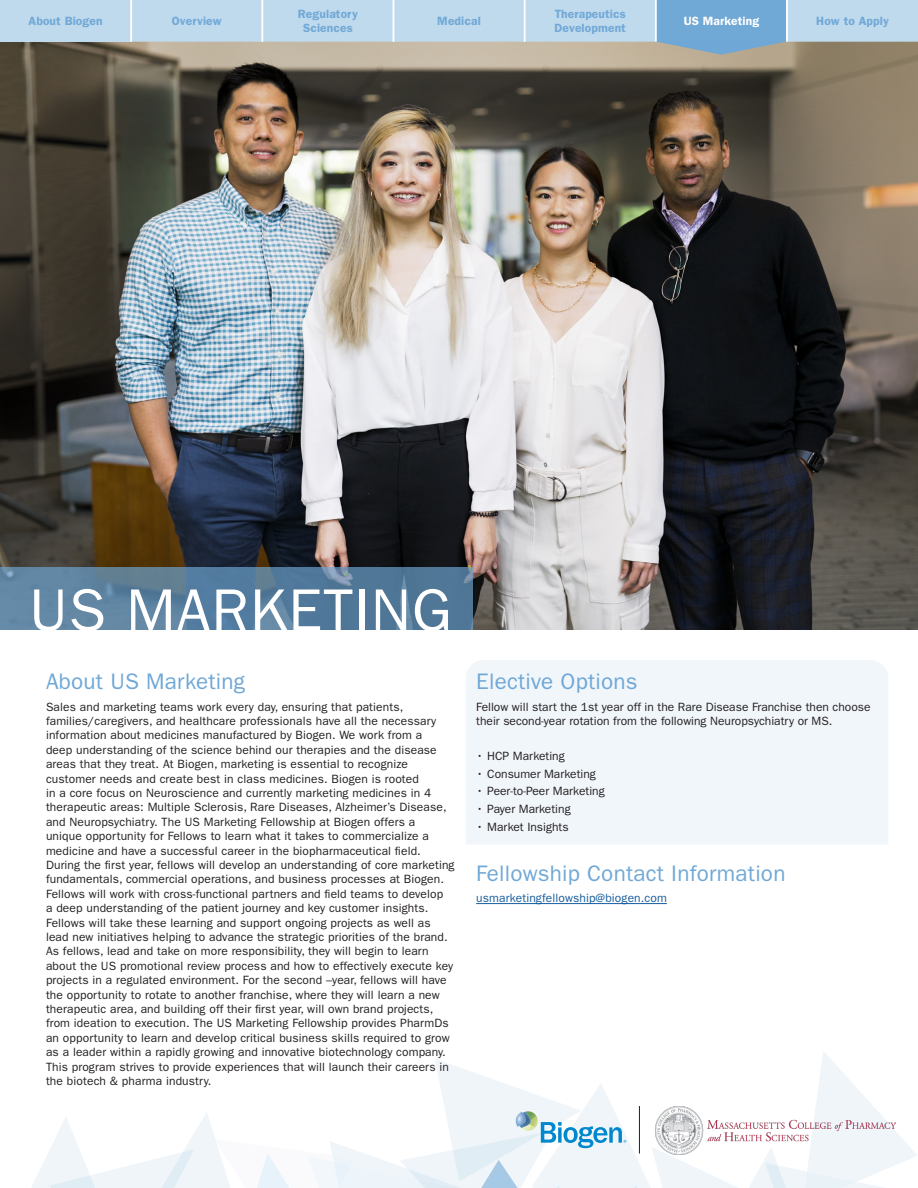
<style>
.page{position:relative;width:918px;height:1188px;background:#fff}
.page>*{position:absolute;margin:0;border:0;box-sizing:border-box;transform-origin:0 0}
.t1{font:60px "ITC Franklin Gothic Std";letter-spacing:.02em;color:#fff}
.QuoteNBame{font:22.5px "ITC Franklin Gothic Std";letter-spacing:.01em;color:#6fa7d6}
.QuoteNBame-2{font:22.5px "ITC Franklin Gothic Std";letter-spacing:.01em;color:#70a8d6}
.QuoteNBame-3{font:12px/14.4px "ITC Franklin Gothic Std";letter-spacing:.01em;color:#231f20}
.QuoteNBame-4{font:600 12px/14.4px "ITC Franklin Gothic Std";letter-spacing:.01em;color:#70a8d6;text-align:center}
.QuoteNBame-5{font:12px "ITC Franklin Gothic Std";letter-spacing:.01em;color:#175d9e}
.QuoteNBame-6{font:600 12px "ITC Franklin Gothic Std";letter-spacing:.01em;color:#fff}
</style>
<div class="page">
<svg style="left:31px;top:1051px;width:886px;height:137px"></svg>
<img style="left:656px;top:1106px;width:240px;height:48px">
<div style="left:466px;top:660px;width:422px;height:184px;background:#f1f6fb"></div>
<img style="left:0;top:42px;width:918px;height:588px">
<hr style="left:476px;top:903px;width:191px;height:1px;background:#175d9e">
<svg style="left:0;top:568px;width:472px;height:62px;background:#597e9d"></svg>
<div style="left:0;top:0;width:131px;height:42px;background:#bfd9ed"></div>
<hr style="left:130px;top:0;width:2px;height:42px;background:#fff">
<svg style="left:131px;top:0;width:787px;height:55px;background:#b3c8d6"></svg>
<p class="QuoteNBame-4" style="left:29px;top:14px;width:75px">About Biogen</p>
<p class="QuoteNBame-4" style="left:172px;top:14px;width:51px">Overview</p>
<p class="QuoteNBame-4" style="left:298px;top:6px;width:61px">Regulatory<br>Sciences</p>
<p class="QuoteNBame-4" style="left:437px;top:14px;width:45px">Medical</p>
<p class="QuoteNBame-4" style="left:555px;top:6px;width:73px;text-align:left">Therapeutics<br>Development</p>
<p class="QuoteNBame-6" style="left:684px;top:14px;width:77px">US Marketing</p>
<p class="QuoteNBame-4" style="left:816px;top:14px;width:74px">How to Apply</p>
<p class="t1" style="left:29px;top:576px;width:424px">US MARKETING</p>
<p class="QuoteNBame" style="left:46px;top:669px;width:201px">About US Marketing</p>
<p class="QuoteNBame-3" style="left:46px;top:699px;width:410px">Sales and marketing teams work every day, ensuring that patients, families/caregivers, and healthcare professionals have all the necessary information about medicines manufactured by Biogen. We work from a<br>deep understanding of the science behind our therapies and the disease areas that they treat. At Biogen, marketing is essential to recognize customer needs and create best in class medicines. Biogen is rooted<br>in a core focus on Neuroscience and currently marketing medicines in 4 therapeutic areas: Multiple Sclerosis, Rare Diseases, Alzheimer’s Disease, and Neuropsychiatry. The US Marketing Fellowship at Biogen offers a<br>unique opportunity for Fellows to learn what it takes to commercialize a medicine and have a successful career in the biopharmaceutical field.<br>During the first year, fellows will develop an understanding of core marketing fundamentals, commercial operations, and business processes at Biogen.<br>Fellows will work with cross-functional partners and field teams to develop<br>a deep understanding of the patient journey and key customer insights.<br>Fellows will take these learning and support ongoing projects as well as lead new initiatives helping to advance the strategic priorities of the brand.<br>As fellows, lead and take on more responsibility, they will begin to learn about the US promotional review process and how to effectively execute key projects in a regulated environment. For the second –year, fellows will have the opportunity to rotate to another franchise, where they will learn a new therapeutic area, and building off their first year, will own brand projects, from ideation to execution. The US Marketing Fellowship provides PharmDs an opportunity to learn and develop critical business skills required to grow as a leader within a rapidly growing and innovative biotechnology company.<br>This program strives to provide experiences that will launch their careers in the biotech &amp; pharma industry.</p>
<p class="QuoteNBame" style="left:476px;top:669px;width:163px">Elective Options</p>
<p class="QuoteNBame-3" style="left:476px;top:699px;width:396px">Fellow will start the 1st year off in the Rare Disease Franchise then choose their second-year rotation from the following Neuropsychiatry or MS.</p>
<p class="QuoteNBame-3" style="left:476px;top:749px;width:90px">• HCP Marketing</p>
<p class="QuoteNBame-3" style="left:476px;top:767px;width:121px">• Consumer Marketing</p>
<p class="QuoteNBame-3" style="left:476px;top:784px;width:130px">• Peer-to-Peer Marketing</p>
<p class="QuoteNBame-3" style="left:476px;top:802px;width:96px">• Payer Marketing</p>
<p class="QuoteNBame-3" style="left:476px;top:820px;width:94px">• Market Insights</p>
<p class="QuoteNBame-2" style="left:476px;top:861px;width:311px">Fellowship Contact Information</p>
<p class="QuoteNBame-5" style="left:476px;top:891px;width:192px">usmarketingfellowship@biogen.com</p>
</div>
